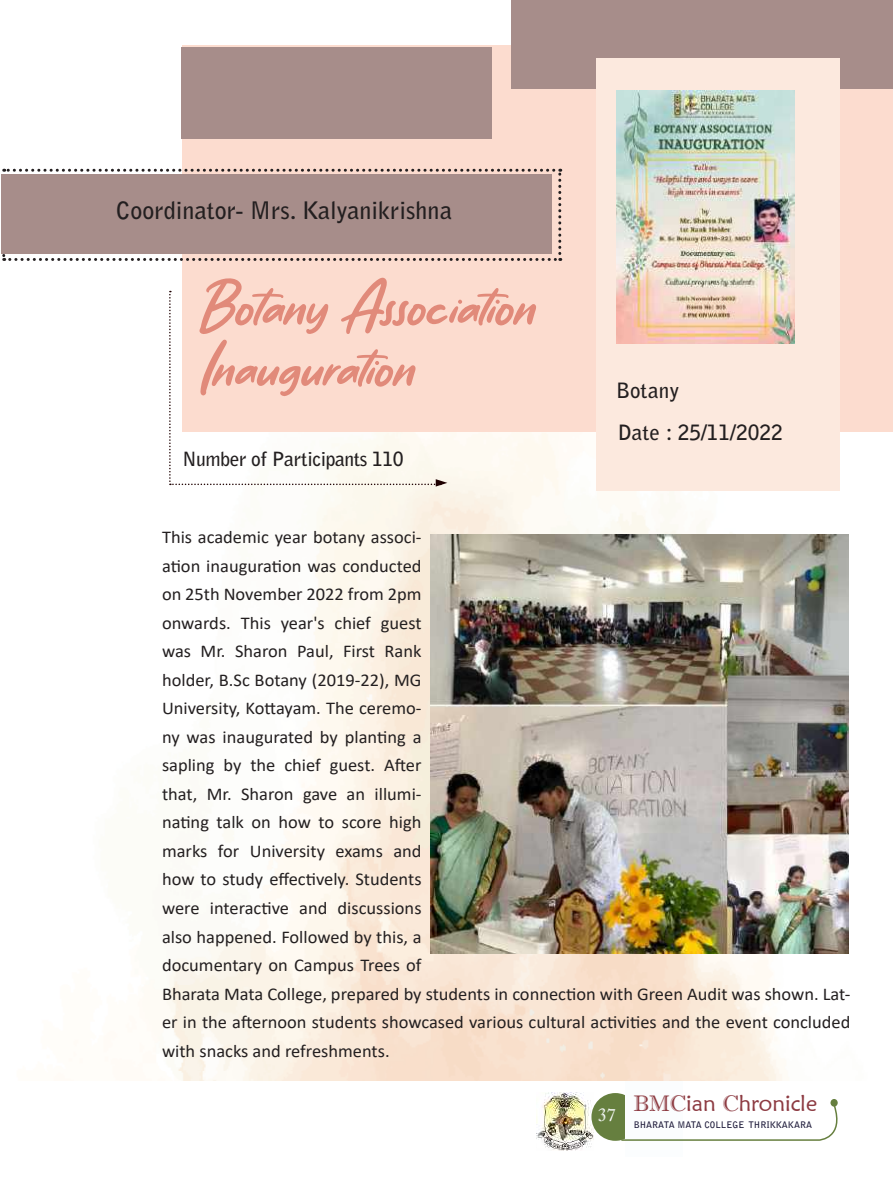
<style>
.page{position:relative;width:893px;height:1191px;background:#fff}
.page>*{position:absolute;margin:0;border:0;box-sizing:border-box;transform-origin:0 0}
.t1{font:51px/61.2px "On My Way";color:#e18a7a}
.t2{font:700 24px "Bell Gothic Std";color:#231f20}
.t3{font:22.5px "Maiandra GD";color:#8d3b42}
.t4{font:700 21px "Bell Gothic Std";color:#231f20}
.t5{font:700 19.5px "Bell Gothic Std";letter-spacing:-.02em;color:#231f20}
.t6{font:18px/28.5px "Calibri";color:#231f20}
.t7{font:18px "Imprint MT Shadow";color:#fbfdfe}
.t8{font:700 9px "Bell Gothic Std";color:#1f1c3b}
.s1{font-family:"Imprint MT Shadow"}
</style>
<div class="page">
<img style="left:536px;top:1092px;width:57px;height:58px">
<div style="left:591px;top:1093px;width:48px;height:47px;background:#667f3f;border-radius:24px"></div>
<div style="left:626px;top:1064px;width:57px;height:92px;background:#fbfdfe"></div>
<div style="left:830px;top:1099px;width:8px;height:7px;background:#667f3f;border-radius:50%"></div>
<svg style="left:620px;top:1103px;width:218px;height:38px"></svg>
<img style="left:164px;top:261px;width:685px;height:819px">
<div style="left:183px;top:45px;width:710px;height:387px;background:#fcdccf"></div>
<svg style="left:2px;top:169px;width:559px;height:92px"></svg>
<div style="left:512px;top:0;width:381px;height:89px;background:#a78d8a"></div>
<div style="left:181px;top:47px;width:310px;height:91px;background:#a78d8a"></div>
<div style="left:2px;top:174px;width:550px;height:80px;background:#a78d8a"></div>
<div style="left:597px;top:58px;width:243px;height:432px;background:#fce9de"></div>
<svg style="left:169px;top:291px;width:278px;height:195px"></svg>
<img style="left:617px;top:91px;width:178px;height:252px">
<img style="left:430px;top:534px;width:419px;height:419px">
<h2 class="t2" style="left:116px;top:196px;width:338px">Coordinator- Mrs. Kalyanikrishna</h2>
<h1 class="t1" style="left:202px;top:275px;width:335px">Botany Association<br>Inauguration</h1>
<p class="t5" style="left:183px;top:447px;width:223px">Number of Participants 110</p>
<p class="t4" style="left:616px;top:378px;width:64px">Botany</p>
<p class="t4" style="left:618px;top:420px;width:166px">Date : 25/11/2022</p>
<p class="t6" style="left:162px;top:522px;width:690px">This academic year botany associ-<br>ation inauguration was conducted<br>on 25th November 2022 from 2pm<br>onwards. This year's chief guest<br>was Mr. Sharon Paul, First Rank<br>holder, B.Sc Botany (2019-22), MG<br>University, Kottayam. The ceremo-<br>ny was inaugurated by planting a<br>sapling by the chief guest. After<br>that, Mr. Sharon gave an illumi-<br>nating talk on how to score high<br>marks for University exams and<br>how to study effectively. Students<br>were interactive and discussions<br>also happened. Followed by this, a<br>documentary on Campus Trees of<br>Bharata Mata College, prepared by students in connection with Green Audit was shown. Lat&shy;er in the afternoon students showcased various cultural activities and the event concluded with snacks and refreshments.</p>
<p class="t7" style="left:598px;top:1104px;width:20px">37</p>
<p class="t3" style="left:633px;top:1089px;width:185px"><span class="s1">BMC</span>ian <span class="s1">C</span>hronicle</p>
<p class="t8" style="left:634px;top:1119px;width:180px">BHARATA MATA COLLEGE THRIKKAKARA</p>
</div>
